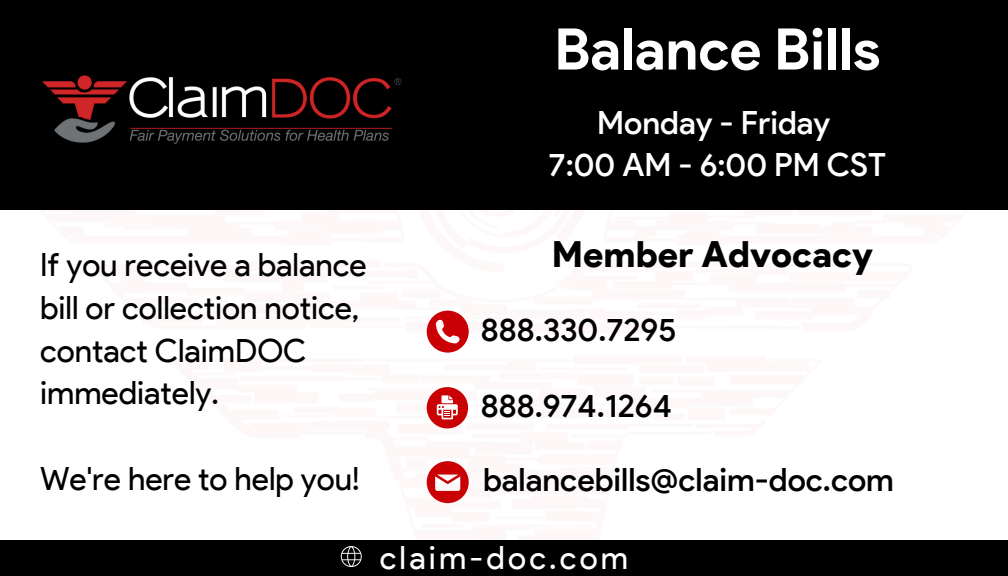
<style>
.page{position:relative;width:1008px;height:576px;background:#fff}
.page>*{position:absolute;margin:0;border:0;box-sizing:border-box;transform-origin:0 0}
.t1{font:700 57.2px "Product Sans";color:#fff}
.t2{font:900 36px "Product Sans";color:#000}
.t3{font:32px/42.8px "Product Sans";color:#000}
.t4{font:500 32px "Product Sans";color:#000}
.t5{font:500 32px "Product Sans";color:#fff}
.t6{font:32px "Product Sans";letter-spacing:.1em;color:#fff}
</style>
<div class="page">
<div style="left:0;top:0;width:1008px;height:210px;background:#000"></div>
<div style="left:0;top:540px;width:1008px;height:36px;background:#000"></div>
<svg style="left:341px;top:546px;width:21px;height:21px"></svg>
<img style="left:42px;top:75px;width:360px;height:69px">
<svg style="left:427px;top:311px;width:42px;height:42px"></svg>
<svg style="left:427px;top:461px;width:42px;height:42px"></svg>
<svg style="left:427px;top:387px;width:41px;height:41px"></svg>
<p class="t1" style="left:554px;top:15px;width:328px">Balance Bills</p>
<p class="t5" style="left:597px;top:103px;width:235px">Monday - Friday</p>
<p class="t5" style="left:549px;top:146px;width:339px">7:00 AM - 6:00 PM CST</p>
<p class="t3" style="left:40px;top:244px;width:328px">If you receive a balance bill or collection notice, contact ClaimDOC immediately.</p>
<p class="t3" style="left:40px;top:457px;width:321px">We're here to help you!</p>
<p class="t2" style="left:552px;top:232px;width:323px">Member Advocacy</p>
<p class="t4" style="left:481px;top:310px;width:197px">888.330.7295</p>
<p class="t4" style="left:481px;top:387px;width:193px">888.974.1264</p>
<p class="t4" style="left:483px;top:461px;width:412px">balancebills@claim-doc.com</p>
<p class="t6" style="left:380px;top:538px;width:250px">claim-doc.com</p>
</div>
